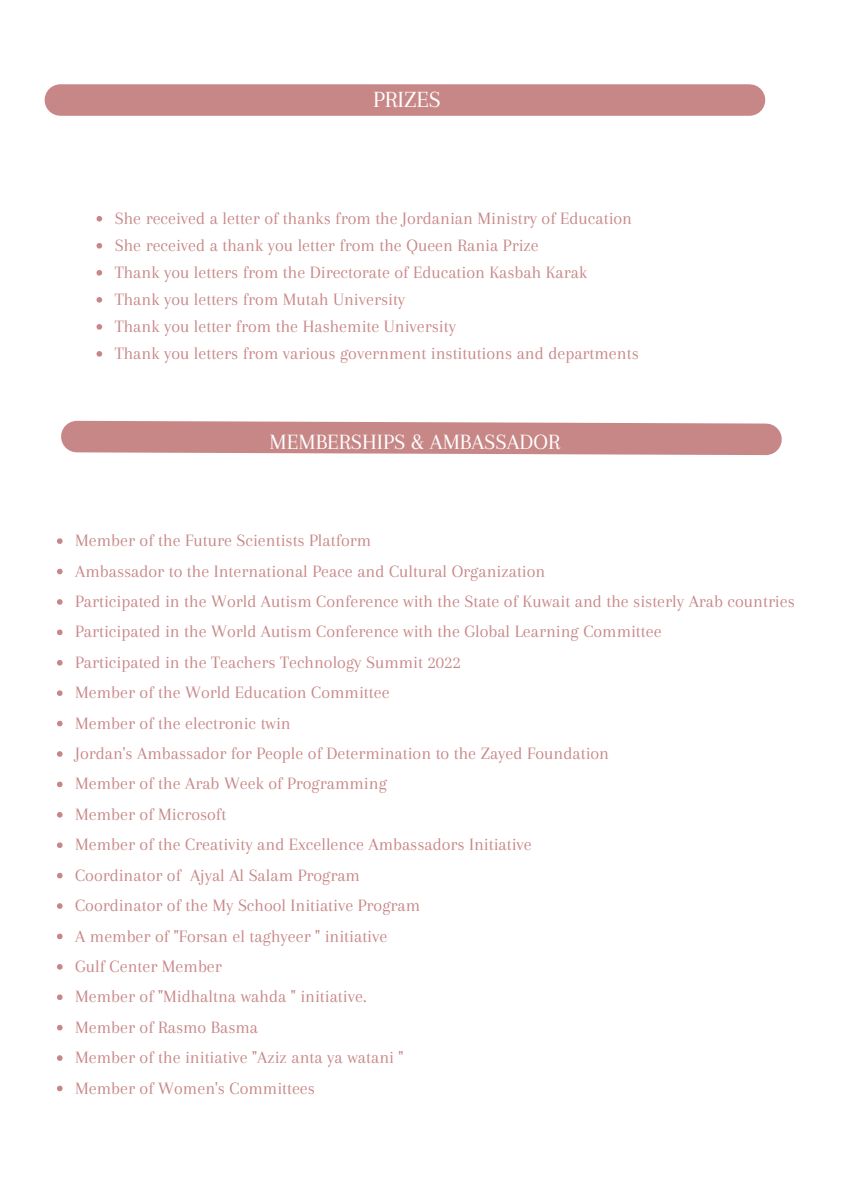
<style>
.page{position:relative;width:842px;height:1191px;background:#fff}
.page>*{position:absolute;margin:0;border:0;box-sizing:border-box;transform-origin:0 0}
.t1{font:24px "Arapey";color:#fff}
.t2{font:22.65px "Arapey";color:#fff}
.t3{font:18px "Arapey";color:#c88787}
</style>
<div class="page">
<svg style="left:61px;top:420px;width:721px;height:36px;background:#cf9696"></svg>
<svg style="left:57px;top:538px;width:6px;height:6px"></svg>
<svg style="left:57px;top:568px;width:6px;height:6px"></svg>
<svg style="left:57px;top:599px;width:6px;height:5px"></svg>
<svg style="left:57px;top:629px;width:6px;height:6px"></svg>
<svg style="left:57px;top:660px;width:6px;height:5px"></svg>
<svg style="left:57px;top:690px;width:6px;height:6px"></svg>
<svg style="left:57px;top:720px;width:6px;height:6px"></svg>
<svg style="left:57px;top:751px;width:6px;height:5px"></svg>
<svg style="left:57px;top:781px;width:6px;height:6px"></svg>
<svg style="left:57px;top:812px;width:6px;height:5px"></svg>
<svg style="left:57px;top:842px;width:6px;height:5px"></svg>
<svg style="left:57px;top:872px;width:6px;height:6px"></svg>
<svg style="left:57px;top:903px;width:6px;height:5px"></svg>
<svg style="left:57px;top:933px;width:6px;height:6px"></svg>
<svg style="left:57px;top:964px;width:6px;height:5px"></svg>
<svg style="left:57px;top:994px;width:6px;height:5px"></svg>
<svg style="left:57px;top:1024px;width:6px;height:6px"></svg>
<svg style="left:57px;top:1055px;width:6px;height:5px"></svg>
<svg style="left:57px;top:1085px;width:6px;height:6px"></svg>
<svg style="left:96px;top:216px;width:6px;height:5px"></svg>
<svg style="left:96px;top:243px;width:6px;height:5px"></svg>
<svg style="left:96px;top:270px;width:6px;height:5px"></svg>
<svg style="left:96px;top:297px;width:6px;height:5px"></svg>
<svg style="left:96px;top:324px;width:6px;height:5px"></svg>
<svg style="left:96px;top:351px;width:6px;height:5px"></svg>
<div style="left:60px;top:84px;width:689px;height:32px;background:#c88787"></div>
<p class="t1" style="left:373px;top:86px;width:69px">PRIZES</p>
<p class="t3" style="left:115px;top:208px;width:519px">She received a letter of thanks from the Jordanian Ministry of Education</p>
<p class="t3" style="left:115px;top:235px;width:425px">She received a thank you letter from the Queen Rania Prize</p>
<p class="t3" style="left:115px;top:262px;width:474px">Thank you letters from the Directorate of Education Kasbah Karak</p>
<p class="t3" style="left:115px;top:289px;width:292px">Thank you letters from Mutah University</p>
<p class="t3" style="left:115px;top:316px;width:343px">Thank you letter from the Hashemite University</p>
<p class="t3" style="left:115px;top:343px;width:525px">Thank you letters from various government institutions and departments</p>
<p class="t2" style="left:269px;top:429px;width:292px">MEMBERSHIPS &amp; AMBASSADOR</p>
<p class="t3" style="left:75px;top:530px;width:297px">Member of the Future Scientists Platform</p>
<p class="t3" style="left:75px;top:561px;width:471px">Ambassador to the International Peace and Cultural Organization</p>
<p class="t3" style="left:75px;top:591px;width:721px">Participated in the World Autism Conference with the State of Kuwait and the sisterly Arab countries</p>
<p class="t3" style="left:75px;top:621px;width:588px">Participated in the World Autism Conference with the Global Learning Committee</p>
<p class="t3" style="left:75px;top:652px;width:387px">Participated in the Teachers Technology Summit 2022</p>
<p class="t3" style="left:75px;top:682px;width:316px">Member of the World Education Committee</p>
<p class="t3" style="left:75px;top:713px;width:217px">Member of the electronic twin</p>
<p class="t3" style="left:75px;top:743px;width:535px">Jordan's Ambassador for People of Determination to the Zayed Foundation</p>
<p class="t3" style="left:75px;top:773px;width:313px">Member of the Arab Week of Programming</p>
<p class="t3" style="left:75px;top:804px;width:153px">Member of Microsoft</p>
<p class="t3" style="left:75px;top:834px;width:458px">Member of the Creativity and Excellence Ambassadors Initiative</p>
<p class="t3" style="left:75px;top:865px;width:286px">Coordinator of Ajyal Al Salam Program</p>
<p class="t3" style="left:75px;top:895px;width:346px">Coordinator of the My School Initiative Program</p>
<p class="t3" style="left:75px;top:925px;width:314px">A member of "Forsan el taghyeer " initiative</p>
<p class="t3" style="left:75px;top:956px;width:148px">Gulf Center Member</p>
<p class="t3" style="left:75px;top:986px;width:293px">Member of "Midhaltna wahda " initiative.</p>
<p class="t3" style="left:75px;top:1016px;width:184px">Member of Rasmo Basma</p>
<p class="t3" style="left:75px;top:1047px;width:330px">Member of the initiative "Aziz anta ya watani "</p>
<p class="t3" style="left:75px;top:1077px;width:241px">Member of Women's Committees</p>
</div>
